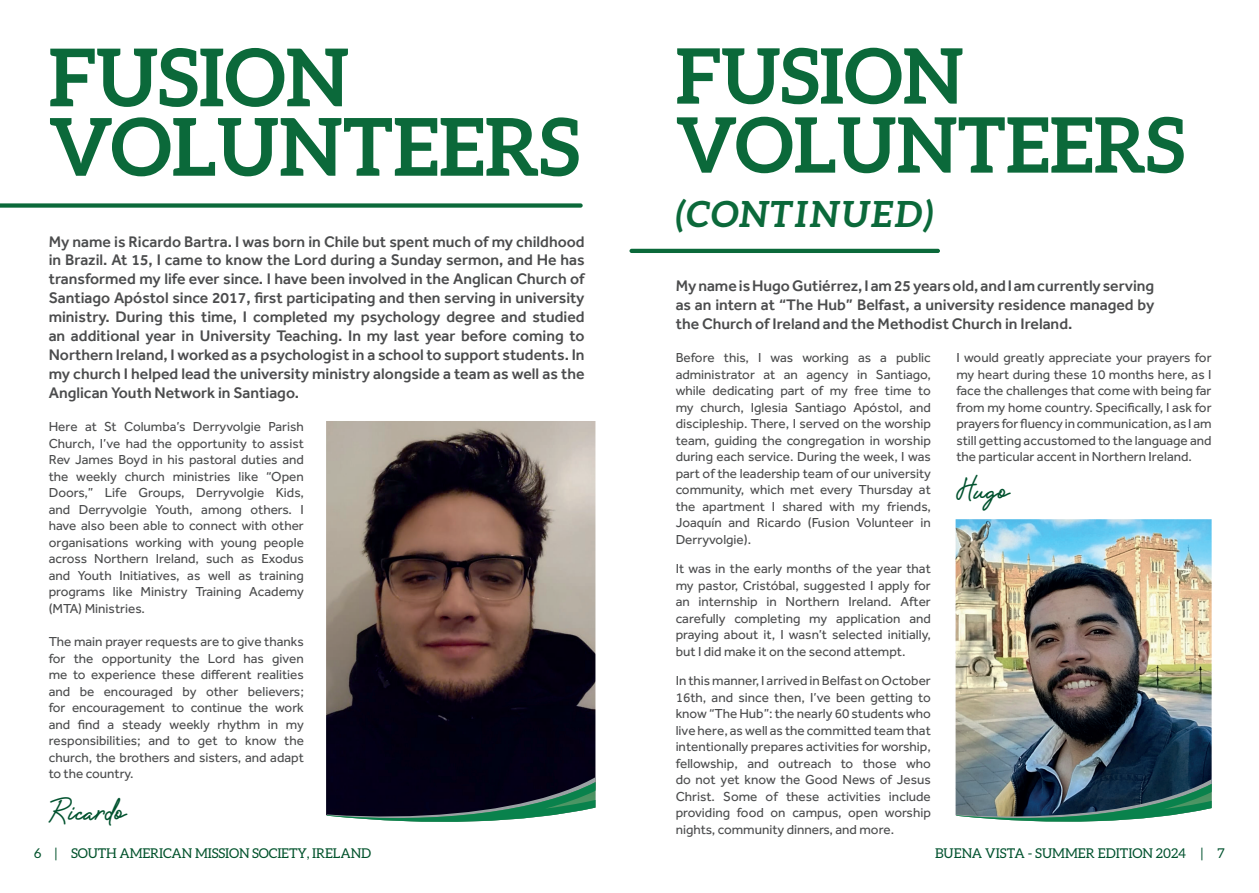
<style>
.page{position:relative;width:1259px;height:893px;background:#fff}
.page>*{position:absolute;margin:0;border:0;box-sizing:border-box;transform-origin:0 0}
.t1{font:700 79.8px/69.4px "Aleo";color:#0b693a}
.t2{font:700 76.5px/69px "Aleo";color:#0b693a}
.t3{font:italic 700 36px "Aleo";color:#0b693a}
.t4{font:28.5px "Amanda Signature";color:#00522e}
.t5{font:500 15.75px/18.9px "Effra";color:#4b4c4d;text-align:justify}
.t6{font:13.5px/16.5px "Effra";color:#4b4c4d;text-align:justify}
.t7{font:13.5px "Aleo";letter-spacing:-.01em;color:#00522b}
.t8{font:13.5px "Aleo";color:#00522e}
</style>
<div class="page">
<img style="left:955px;top:519px;width:256px;height:297px">
<img style="left:326px;top:421px;width:269px;height:395px">
<hr style="left:629px;top:249px;width:311px;height:4px;background:#0b693a;border-radius:2px">
<svg style="left:0;top:203px;width:583px;height:5px;background:#2f7f57"></svg>
<svg style="left:327px;top:728px;width:268px;height:94px;background:#101925"></svg>
<img style="left:956px;top:732px;width:255px;height:90px">
<p class="t1" style="left:49px;top:41px;width:532px">FUSION<br>VOLUNTEERS</p>
<p class="t5" style="left:49px;top:232px;width:537px">My name is Ricardo Bartra. I was born in Chile but spent much of my childhood in Brazil. At 15, I came to know the Lord during a Sunday sermon, and He has transformed my life ever since. I have been involved in the Anglican Church of Santiago Apóstol since 2017, first participating and then serving in university ministry. During this time, I completed my psychology degree and studied an additional year in University Teaching. In my last year before coming to Northern Ireland, I worked as a psychologist in a school to support students. In my church I helped lead the university ministry alongside a team as well as the Anglican Youth Network in Santiago.</p>
<p class="t6" style="left:49px;top:418px;width:257px">Here at St Columba’s Derryvolgie Parish Church, I’ve had the opportunity to assist Rev James Boyd in his pastoral duties and the weekly church ministries like “Open Doors,” Life Groups, Derryvolgie Kids, and Derryvolgie Youth, among others. I have also been able to connect with other organisations working with young people across Northern Ireland, such as Exodus and Youth Initiatives, as well as training programs like Ministry Training Academy (MTA) Ministries.</p>
<p class="t6" style="left:49px;top:633px;width:257px">The main prayer requests are to give thanks for the opportunity the Lord has given me to experience these different realities and be encouraged by other believers; for encouragement to continue the work and find a steady weekly rhythm in my responsibilities; and to get to know the church, the brothers and sisters, and adapt to the country.</p>
<p class="t4" style="left:49px;top:793px;width:78px">Ricardo</p>
<p class="t2" style="left:675px;top:40px;width:511px">FUSION<br>VOLUNTEERS</p>
<p class="t3" style="left:675px;top:193px;width:259px">(CONTINUED)</p>
<p class="t5" style="left:675px;top:276px;width:480px">My name is Hugo Gutiérrez, I am 25 years old, and I am currently serving as an intern at “The Hub” Belfast, a university residence managed by the Church of Ireland and the Methodist Church in Ireland.</p>
<p class="t6" style="left:675px;top:350px;width:257px">Before this, I was working as a public administrator at an agency in Santiago, while dedicating part of my free time to my church, Iglesia Santiago Apóstol, and discipleship. There, I served on the worship team, guiding the congregation in worship during each service. During the week, I was part of the leadership team of our university community, which met every Thursday at the apartment I shared with my friends, Joaquín and Ricardo (Fusion Volunteer in Derryvolgie).</p>
<p class="t6" style="left:675px;top:560px;width:257px">It was in the early months of the year that my pastor, Cristóbal, suggested I apply for an internship in Northern Ireland. After carefully completing my application and praying about it, I wasn’t selected initially, but I did make it on the second attempt.</p>
<p class="t6" style="left:675px;top:672px;width:257px">In this manner, I arrived in Belfast on October 16th, and since then, I’ve been getting to know “The Hub”: the nearly 60 students who live here, as well as the committed team that intentionally prepares activities for worship, fellowship, and outreach to those who do not yet know the Good News of Jesus Christ. Some of these activities include providing food on campus, open worship nights, community dinners, and more.</p>
<p class="t6" style="left:956px;top:350px;width:257px">I would greatly appreciate your prayers for my heart during these 10 months here, as I face the challenges that come with being far from my home country. Specifically, I ask for prayers for fluency in communication, as I am still getting accustomed to the language and the particular accent in Northern Ireland.</p>
<p class="t4" style="left:956px;top:472px;width:54px">Hugo</p>
<p class="t7" style="left:34px;top:846px;width:339px">6 | SOUTH AMERICAN MISSION SOCIETY, IRELAND</p>
<p class="t8" style="left:935px;top:846px;width:291px">BUENA VISTA - SUMMER EDITION 2024 | 7</p>
</div>
